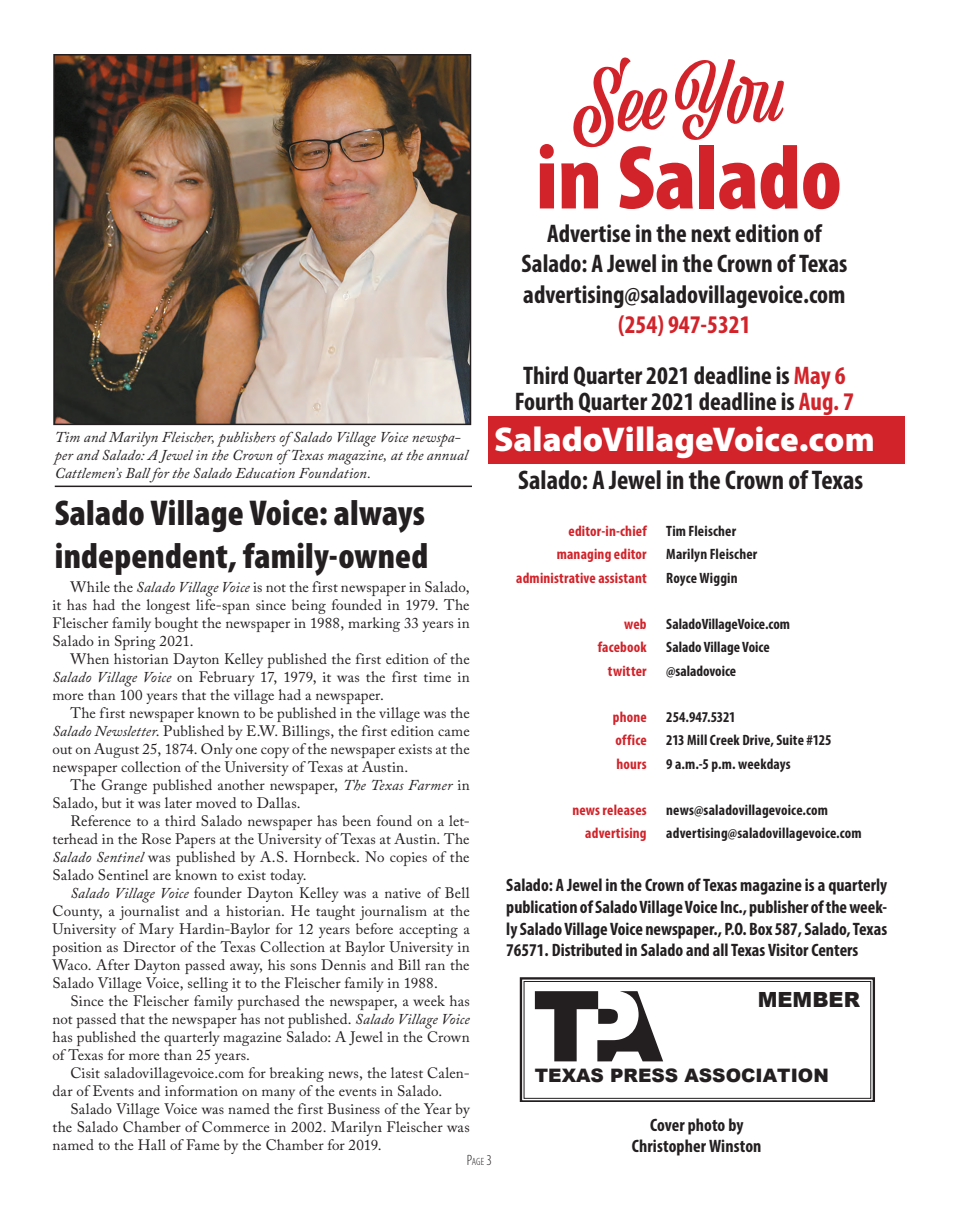
<style>
.page{position:relative;width:959px;height:1229px;background:#fff}
.page>*{position:absolute;margin:0;border:0;box-sizing:border-box;transform-origin:0 0}
.t1{font:900 condensed 91.5px "Myriad Pro";color:#d2232a}
.t2{font:78px "Viktor Script";color:#d2232a}
.t3{font:900 condensed 36px "Myriad Pro";letter-spacing:.005em;color:#231f20}
.t4{font:900 34.5px "Myriad Pro";color:#fff}
.t5{font:700 condensed 27px "Myriad Pro";color:#231f20}
.t6{font:700 condensed 25.5px "Myriad Pro";color:#231f20}
.t7{font:700 condensed 25.5px "Myriad Pro";color:#d2232a}
.t8{font:900 20.85px "Arial";color:#231f20}
.t9{font:900 18.6px "Arial";color:#231f20}
.t10{font:700 condensed 18px/21.6px "Myriad Pro";color:#231f20;text-align:justify}
.t11{font:15px/18px "Adobe Caslon Pro";letter-spacing:.01em;color:#231f20;text-align:justify}
.t12{font:700 condensed 15px "Myriad Pro";letter-spacing:.01em;color:#231f20}
.t13{font:italic 15px/18px "Adobe Caslon Pro";letter-spacing:.01em;color:#231f20}
.t14{font:700 condensed 15px "Myriad Pro";letter-spacing:.015em;color:#d2232a}
.t15{font:700 condensed 15px "Myriad Pro";letter-spacing:-.01em;color:#231f20}
.t16{font:300 condensed 10.5px "Myriad Pro";color:#231f20}
.s1{color:#d2232a}
.s2{font-style:italic}
.s3{font-size:15px}
</style>
<div class="page">
<img style="left:56px;top:57px;width:412px;height:365px">
<div style="left:53px;top:54px;width:418px;height:371px;border:2px solid #231f20"></div>
<hr style="left:55px;top:485px;width:417px;height:2px;background:#231f20">
<div style="left:488px;top:416px;width:416px;height:47px;background:#d2232a"></div>
<svg style="left:520px;top:977px;width:355px;height:125px"></svg>
<div style="left:707px;top:991px;width:154px;height:60px;background:#fff"></div>
<div style="left:798px;top:1016px;width:65px;height:23px;background:#fff"></div>
<p class="t2" style="left:568px;top:62px;width:212px;rotate:-4deg">See You</p>
<p class="t1" style="left:536px;top:119px;width:307px">in Salado</p>
<p class="t6" style="left:547px;top:217px;width:276px">Advertise in the next edition of</p>
<p class="t6" style="left:521px;top:248px;width:327px">Salado: A Jewel in the Crown of Texas</p>
<p class="t6" style="left:523px;top:278px;width:324px">advertising@saladovillagevoice.com</p>
<p class="t7" style="left:618px;top:309px;width:134px">(254) 947-5321</p>
<p class="t6" style="left:523px;top:360px;width:324px">Third Quarter 2021 deadline is <span class="s1">May 6</span></p>
<p class="t6" style="left:515px;top:385px;width:341px">Fourth Quarter 2021 deadline is <span class="s1">Aug. 7</span></p>
<p class="t4" style="left:494px;top:416px;width:382px">SaladoVillageVoice.com</p>
<p class="t13" style="left:55px;top:427px;width:414px">Tim and Marilyn Fleischer, publishers of Salado Village Voice newspa&shy;per and Salado: A Jewel in the Crown of Texas magazine, at the annual<br>Cattlemen’s Ball for the Salado Education Foundation.</p>
<p class="t5" style="left:518px;top:463px;width:347px">Salado: A Jewel in the Crown of Texas</p>
<p class="t14" style="left:568px;top:521px;width:80px">editor-in-chief</p>
<p class="t12" style="left:666px;top:521px;width:71px">Tim Fleischer</p>
<p class="t14" style="left:556px;top:545px;width:91px">managing editor</p>
<p class="t12" style="left:666px;top:545px;width:93px">Marilyn Fleischer</p>
<p class="t14" style="left:516px;top:568px;width:132px">administrative assistant</p>
<p class="t12" style="left:666px;top:568px;width:73px">Royce Wiggin</p>
<p class="t14" style="left:624px;top:614px;width:24px">web</p>
<p class="t12" style="left:666px;top:614px;width:125px">SaladoVillageVoice.com</p>
<p class="t14" style="left:597px;top:638px;width:50px">facebook</p>
<p class="t12" style="left:666px;top:638px;width:105px">Salado Village Voice</p>
<p class="t14" style="left:608px;top:661px;width:40px">twitter</p>
<p class="t12" style="left:666px;top:661px;width:71px">@saladovoice</p>
<p class="t14" style="left:612px;top:707px;width:35px">phone</p>
<p class="t15" style="left:666px;top:707px;width:71px">254.947.5321</p>
<p class="t14" style="left:615px;top:731px;width:33px">office</p>
<p class="t12" style="left:666px;top:731px;width:167px">213 Mill Creek Drive, Suite #125</p>
<p class="t14" style="left:616px;top:754px;width:32px">hours</p>
<p class="t12" style="left:666px;top:754px;width:126px">9 a.m.-5 p.m. weekdays</p>
<p class="t14" style="left:572px;top:800px;width:76px">news releases</p>
<p class="t12" style="left:666px;top:800px;width:163px">news@saladovillagevoice.com</p>
<p class="t14" style="left:585px;top:824px;width:63px">advertising</p>
<p class="t12" style="left:666px;top:824px;width:197px">advertising@saladovillagevoice.com</p>
<p class="t10" style="left:506px;top:874px;width:382px">Salado: A Jewel in the Crown of Texas magazine is a quarterly publication of Salado Village Voice Inc., publisher of the week&shy;ly Salado Village Voice newspaper., P.O. Box 587, Salado, Texas 76571. Distributed in Salado and all Texas Visitor Centers</p>
<p class="t3" style="left:55px;top:490px;width:371px">Salado Village Voice: always</p>
<p class="t3" style="left:55px;top:533px;width:375px">independent, family-owned</p>
<p class="t11" style="left:52px;top:577px;width:419px;text-indent:18px">While the <span class="s2">Salado Village Voice</span> is not the first newspaper in Salado, it has had the longest life-span since being founded in 1979. The Fleischer family bought the newspaper in 1988, marking 33 years in Salado in Spring 2021.</p>
<p class="t11" style="left:52px;top:649px;width:419px;text-indent:18px">When historian Dayton Kelley published the first edition of the <span class="s2">Salado Village Voice</span> on February 17, 1979, it was the first time in more than 100 years that the village had a newspaper.</p>
<p class="t11" style="left:52px;top:703px;width:419px;text-indent:18px">The first newspaper known to be published in the village was the <span class="s2">Salado Newsletter</span>. Published by E.W. Billings, the first edition came out on August 25, 1874. Only one copy of the newspaper exists at the newspaper collection of the University of Texas at Austin.</p>
<p class="t11" style="left:52px;top:775px;width:418px;text-indent:18px">The Grange published another newspaper, <span class="s2">The Texas Farmer</span> in<br>Salado, but it was later moved to Dallas.</p>
<p class="t11" style="left:53px;top:811px;width:418px;text-indent:18px">Reference to a third Salado newspaper has been found on a let&shy;terhead in the Rose Papers at the University of Texas at Austin. The <span class="s2">Salado Sentinel</span> was published by A.S. Hornbeck. No copies of the Salado Sentinel are known to exist today.</p>
<p class="t11" style="left:52px;top:883px;width:419px;text-indent:18px"><span class="s2">Salado Village Voice</span> founder Dayton Kelley was a native of Bell County, a journalist and a historian. He taught journalism at the University of Mary Hardin-Baylor for 12 years before accepting a position as Director of the Texas Collection at Baylor University in Waco. After Dayton passed away, his sons Dennis and Bill ran the Salado Village Voice, selling it to the Fleischer family in 1988.</p>
<p class="t11" style="left:52px;top:991px;width:419px;text-indent:18px">Since the Fleischer family purchased the newspaper, a week has not passed that the newspaper has not published. <span class="s2">Salado Village Voice </span>has published the quarterly magazine Salado: A Jewel in the Crown of Texas for more than 25 years.</p>
<p class="t11" style="left:53px;top:1063px;width:418px;text-indent:18px">Cisit saladovillagevoice.com for breaking news, the latest Calen&shy;dar of Events and information on many of the events in Salado.</p>
<p class="t11" style="left:52px;top:1099px;width:419px;text-indent:18px">Salado Village Voice was named the first Business of the Year by the Salado Chamber of Commerce in 2002. Marilyn Fleischer was named to the Hall of Fame by the Chamber for 2019.</p>
<p class="t8" style="left:757px;top:984px;width:104px">MEMBER</p>
<p class="t9" style="left:535px;top:1061px;width:295px">TEXAS PRESS ASSOCIATION</p>
<p class="t10" style="left:650px;top:1113px;width:95px">Cover photo by</p>
<p class="t10" style="left:632px;top:1135px;width:131px">Christopher Winston</p>
<p class="t16" style="left:467px;top:1155px;width:27px"><span class="s3">P</span>age <span class="s3">3</span></p>
</div>
